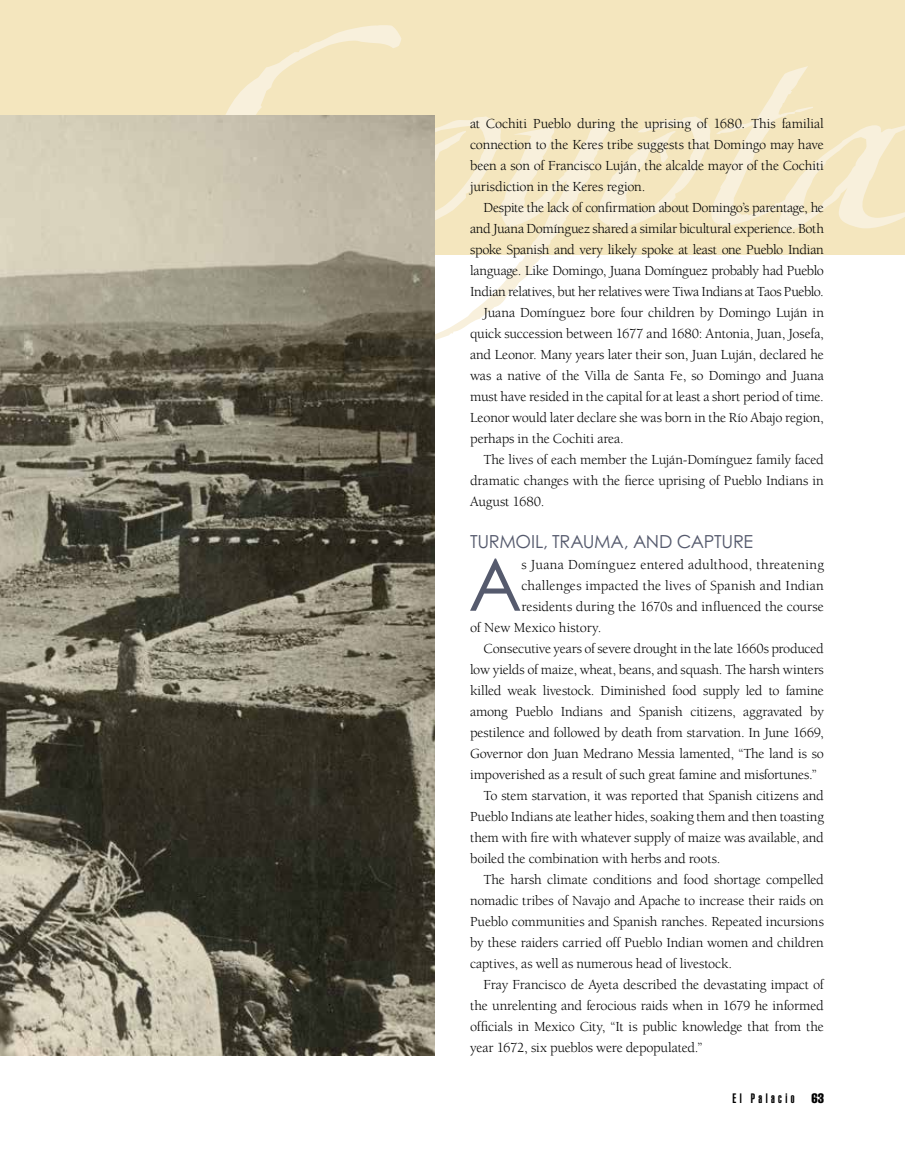
<style>
.page{position:relative;width:905px;height:1175px;background:#fff}
.page>*{position:absolute;margin:0;border:0;box-sizing:border-box;transform-origin:0 0}
.t1{font:72.75px "Century Gothic";color:#555a6d}
.t2{font:18px "Century Gothic";letter-spacing:-.02em;color:#555a6d}
.t3{font:14.25px/21px "Berkeley";letter-spacing:-.015em;color:#000;text-align:justify}
.t4{font:14.25px "Berkeley";letter-spacing:.01em;color:#000}
.t5{font:14.25px "Berkeley";letter-spacing:.015em;color:#000}
.t6{font:900 extra-condensed 13.5px "Helvetica";letter-spacing:.25em;color:#000}
.t7{font:extra-condensed 13.5px "Helvetica";color:#000}
</style>
<div class="page">
<div style="left:0;top:0;width:904px;height:255px;background:#f4e6be"></div>
<svg style="left:435px;top:268px;width:97px;height:72px"></svg>
<svg style="left:0;top:25px;width:904px;height:243px"></svg>
<img style="left:0;top:116px;width:435px;height:939px">
<p class="t3" style="left:470px;top:113px;width:355px">at Cochiti Pueblo during the uprising of 1680. This familial connection to the Keres tribe suggests that Domingo may have been a son of Francisco Luján, the alcalde mayor of the Cochiti jurisdiction in the Keres region.</p>
<p class="t3" style="left:483px;top:197px;width:342px">Despite the lack of confirmation about Domingo’s parentage, he</p>
<p class="t3" style="left:470px;top:218px;width:355px">and Juana Domínguez shared a similar bicultural experience. Both</p>
<p class="t3" style="left:470px;top:239px;width:355px">spoke Spanish and very likely spoke at least one Pueblo Indian</p>
<p class="t3" style="left:470px;top:260px;width:355px">language. Like Domingo, Juana Domínguez probably had Pueblo</p>
<p class="t3" style="left:470px;top:281px;width:355px">Indian relatives, but her relatives were Tiwa Indians at Taos Pueblo.</p>
<p class="t3" style="left:483px;top:302px;width:342px">Juana Domínguez bore four children by Domingo Luján in</p>
<p class="t3" style="left:470px;top:323px;width:355px">quick succession between 1677 and 1680: Antonia, Juan, Josefa,</p>
<p class="t3" style="left:470px;top:344px;width:355px">and Leonor. Many years later their son, Juan Luján, declared he</p>
<p class="t3" style="left:470px;top:365px;width:355px">was a native of the Villa de Santa Fe, so Domingo and Juana</p>
<p class="t3" style="left:470px;top:386px;width:355px">must have resided in the capital for at least a short period of time.</p>
<p class="t3" style="left:470px;top:407px;width:355px">Leonor would later declare she was born in the Río Abajo region,</p>
<p class="t3" style="left:470px;top:428px;width:155px">perhaps in the Cochiti area.</p>
<p class="t3" style="left:483px;top:449px;width:342px">The lives of each member the Luján-Domínguez family faced</p>
<p class="t3" style="left:470px;top:470px;width:355px">dramatic changes with the fierce uprising of Pueblo Indians in</p>
<p class="t3" style="left:470px;top:491px;width:76px">August 1680.</p>
<p class="t2" style="left:470px;top:530px;width:285px">TURMOIL, TRAUMA, AND CAPTURE</p>
<h1 class="t1" style="left:468px;top:540px;width:55px">A</h1>
<p class="t5" style="left:521px;top:557px;width:304px">s Juana Domínguez entered adulthood, threatening</p>
<p class="t4" style="left:521px;top:578px;width:304px">challenges impacted the lives of Spanish and Indian</p>
<p class="t3" style="left:521px;top:596px;width:304px">residents during the 1670s and influenced the course</p>
<p class="t3" style="left:470px;top:617px;width:133px">of New Mexico history.</p>
<p class="t3" style="left:483px;top:638px;width:342px">Consecutive years of severe drought in the late 1660s produced</p>
<p class="t3" style="left:470px;top:659px;width:355px">low yields of maize, wheat, beans, and squash. The harsh winters</p>
<p class="t3" style="left:470px;top:680px;width:355px">killed weak livestock. Diminished food supply led to famine</p>
<p class="t3" style="left:470px;top:701px;width:355px">among Pueblo Indians and Spanish citizens, aggravated by</p>
<p class="t3" style="left:470px;top:722px;width:355px">pestilence and followed by death from starvation. In June 1669,</p>
<p class="t3" style="left:470px;top:743px;width:355px">Governor don Juan Medrano Messia lamented, “The land is so</p>
<p class="t3" style="left:470px;top:764px;width:348px">impoverished as a result of such great famine and misfortunes.”</p>
<p class="t3" style="left:483px;top:785px;width:342px">To stem starvation, it was reported that Spanish citizens and</p>
<p class="t3" style="left:470px;top:806px;width:355px">Pueblo Indians ate leather hides, soaking them and then toasting</p>
<p class="t3" style="left:470px;top:827px;width:355px">them with fire with whatever supply of maize was available, and</p>
<p class="t3" style="left:470px;top:848px;width:252px">boiled the combination with herbs and roots.</p>
<p class="t3" style="left:483px;top:869px;width:342px">The harsh climate conditions and food shortage compelled</p>
<p class="t3" style="left:470px;top:890px;width:355px">nomadic tribes of Navajo and Apache to increase their raids on</p>
<p class="t3" style="left:470px;top:911px;width:355px">Pueblo communities and Spanish ranches. Repeated incursions</p>
<p class="t3" style="left:470px;top:932px;width:355px">by these raiders carried off Pueblo Indian women and children</p>
<p class="t3" style="left:470px;top:953px;width:263px">captives, as well as numerous head of livestock.</p>
<p class="t3" style="left:483px;top:974px;width:342px">Fray Francisco de Ayeta described the devastating impact of</p>
<p class="t3" style="left:470px;top:995px;width:355px">the unrelenting and ferocious raids when in 1679 he informed</p>
<p class="t3" style="left:470px;top:1016px;width:355px">officials in Mexico City, “It is public knowledge that from the</p>
<p class="t3" style="left:470px;top:1037px;width:234px">year 1672, six pueblos were depopulated.”</p>
<p class="t6" style="left:732px;top:1090px;width:63px">El Palacio</p>
<p class="t7" style="left:811px;top:1089px;width:14px">63</p>
</div>
